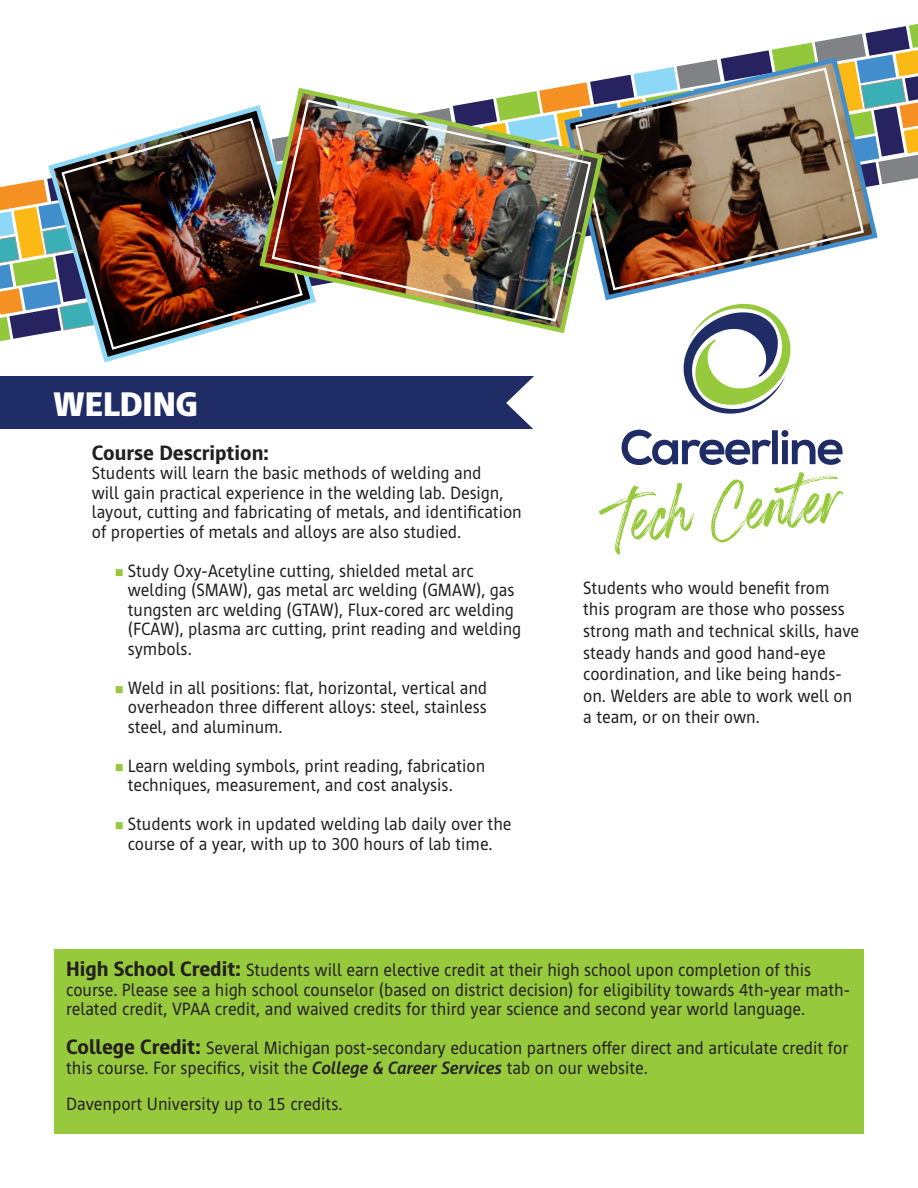
<style>
.page{position:relative;width:918px;height:1188px;background:#fff}
.page>*{position:absolute;margin:0;border:0;box-sizing:border-box;transform-origin:0 0}
.t1{font:900 34.5px "Cast";color:#fff}
.t2{font:800 21px "Cast";color:#231f20}
.t3{font:18px/19.5px "Cast";color:#231f20}
.s1{color:#97c93c}
.s2{font-weight:800;font-size:21px}
.s3{font-weight:700;font-style:italic}
</style>
<div class="page">
<div style="left:54px;top:949px;width:810px;height:185px;background:#97c93c"></div>
<svg style="left:599px;top:483px;width:96px;height:72px"></svg>
<svg style="left:711px;top:472px;width:132px;height:70px"></svg>
<svg style="left:0;top:24px;width:918px;height:441px"></svg>
<img style="left:60px;top:117px;width:244px;height:234px">
<svg style="left:562px;top:55px;width:318px;height:248px"></svg>
<img style="left:574px;top:66px;width:291px;height:226px">
<img style="left:257px;top:85px;width:349px;height:251px">
<img style="left:270px;top:98px;width:323px;height:225px">
<p class="t1" style="left:53px;top:383px;width:146px">WELDING</p>
<p class="t2" style="left:92px;top:440px;width:178px">Course Description:</p>
<p class="t3" style="left:92px;top:463px;width:431px">Students will learn the basic methods of welding and<br>will gain practical experience in the welding lab. Design, layout, cutting and fabricating of metals, and identification of properties of metals and alloys are also studied.</p>
<p class="t3" style="left:128px;top:561px;width:395px;text-indent:-13px"><span class="s1">■</span> Study Oxy-Acetyline cutting, shielded metal arc welding (SMAW), gas metal arc welding (GMAW), gas tungsten arc welding (GTAW), Flux-cored arc welding (FCAW), plasma arc cutting, print reading and welding symbols.</p>
<p class="t3" style="left:128px;top:678px;width:361px;text-align:justify;text-indent:-13px"><span class="s1">■</span> Weld in all positions: flat, horizontal, vertical and overheadon three different alloys: steel, stainless steel, and aluminum.</p>
<p class="t3" style="left:128px;top:756px;width:359px;text-indent:-13px"><span class="s1">■</span> Learn welding symbols, print reading, fabrication techniques, measurement, and cost analysis.</p>
<p class="t3" style="left:115px;top:814px;width:398px;text-align:center"><span class="s1">■</span> Students work in updated welding lab daily over the course of a year, with up to 300 hours of lab time.</p>
<p class="t3" style="left:583px;top:577px;width:277px;line-height:21.6px">Students who would benefit from this program are those who possess strong math and technical skills, have steady hands and good hand-eye coordination, and like being hands&shy;on. Welders are able to work well on a team, or on their own.</p>
<p class="t3" style="left:66px;top:960px;width:785px"><span class="s2">High School Credit:</span> Students will earn elective credit at their high school upon completion of this course. Please see a high school counselor (based on district decision) for eligibility towards 4th-year math&shy;related credit, VPAA credit, and waived credits for third year science and second year world language.</p>
<p class="t3" style="left:66px;top:1038px;width:784px"><span class="s2">College Credit:</span> Several Michigan post-secondary education partners offer direct and articulate credit for this course. For specifics, visit the <span class="s3">College &amp; Career Services</span> tab on our website.</p>
<p class="t3" style="left:66px;top:1094px;width:278px">Davenport University up to 15 credits.</p>
</div>
